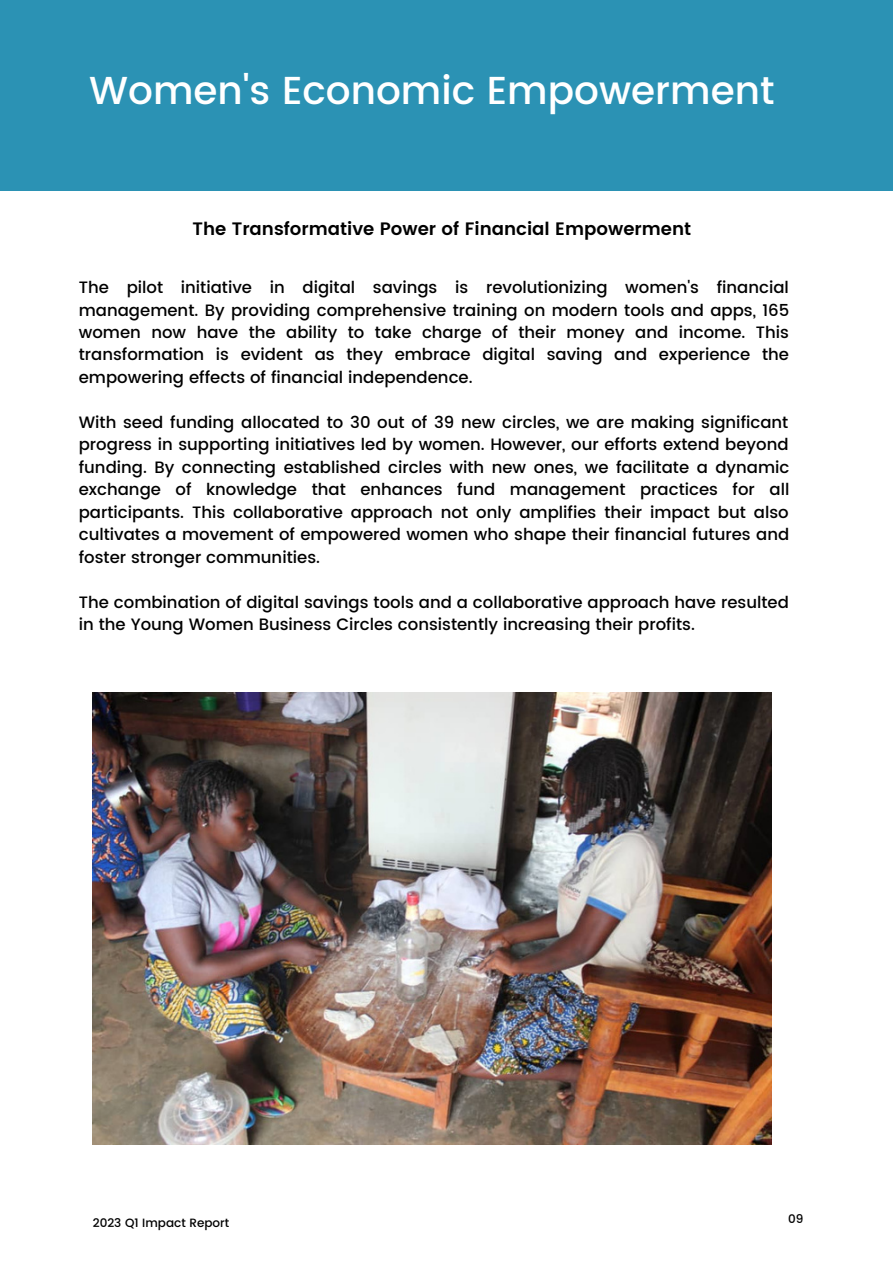
<style>
.page{position:relative;width:893px;height:1264px;background:#fff}
.page>*{position:absolute;margin:0;border:0;box-sizing:border-box;transform-origin:0 0}
.t1{font:500 39px "Poppins";color:#fff}
.t2{font:600 18px "Poppins";color:#000}
.t3{font:500 16.5px/22.5px "Poppins";color:#000;text-align:justify}
.t4{font:500 12px "Poppins";color:#000}
</style>
<div class="page">
<div style="left:0;top:0;width:892px;height:190px;background:#2b92b4"></div>
<img style="left:93px;top:692px;width:678px;height:452px">
<p class="t1" style="left:89px;top:68px;width:686px">Women's Economic Empowerment</p>
<p class="t2" style="left:192px;top:218px;width:500px">The Transformative Power of Financial Empowerment</p>
<p class="t3" style="left:79px;top:276px;width:712px">The pilot initiative in digital savings is revolutionizing women's financial management. By providing comprehensive training on modern tools and apps, 165 women now have the ability to take charge of their money and income. This transformation is evident as they embrace digital saving and experience the empowering effects of financial independence.</p>
<p class="t3" style="left:79px;top:411px;width:712px">With seed funding allocated to 30 out of 39 new circles, we are making significant progress in supporting initiatives led by women. However, our efforts extend beyond funding. By connecting established circles with new ones, we facilitate a dynamic exchange of knowledge that enhances fund management practices for all participants. This collaborative approach not only amplifies their impact but also cultivates a movement of empowered women who shape their financial futures and foster stronger communities.</p>
<p class="t3" style="left:79px;top:591px;width:711px">The combination of digital savings tools and a collaborative approach have resulted in the Young Women Business Circles consistently increasing their profits.</p>
<p class="t4" style="left:93px;top:1216px;width:138px">2023 Q1 Impact Report</p>
<p class="t4" style="left:788px;top:1211px;width:17px">09</p>
</div>
